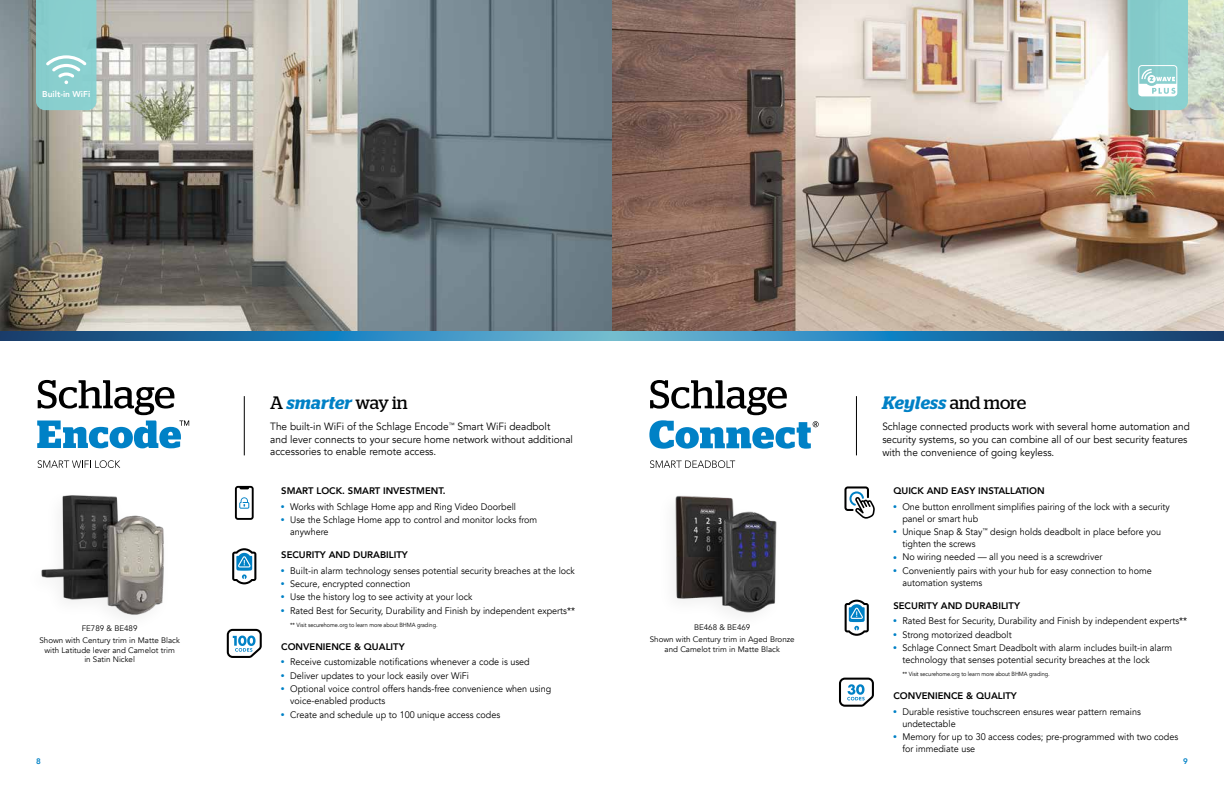
<style>
.page{position:relative;width:1224px;height:792px;background:#fff}
.page>*{position:absolute;margin:0;border:0;box-sizing:border-box;transform-origin:0 0}
.t1{font:italic 600 18px "Stag";letter-spacing:.015em;color:#0081c6}
.t2{font:10.5px/12.6px "Avenir";color:#000;scale:.95 1}
.t3{font:10.5px/12.6px "Avenir";color:#000;scale:.96 1}
.t4{font:9.5px/12px "Avenir";color:#000;scale:.95 1}
.t5{font:800 9.5px "Avenir";color:#000}
.t6{font:800 8.5px "Avenir";color:#fff}
.t7{font:8px/12.5px "Avenir";color:#000;text-align:center}
.t8{font:800 8px "Avenir";color:#0081c6}
.t9{font:6px "Avenir";letter-spacing:-.01em;color:#000;scale:.93 1}
.s1{font-weight:400;font-style:normal;color:#000}
</style>
<div class="page">
<svg style="left:650px;top:460px;width:85px;height:8px"></svg>
<svg style="left:649px;top:380px;width:170px;height:69px"></svg>
<svg style="left:844px;top:486px;width:31px;height:33px"></svg>
<img style="left:0;top:0;width:1224px;height:331px">
<svg style="left:839px;top:678px;width:35px;height:29px"></svg>
<hr style="left:856px;top:396px;width:1px;height:59px;background:#000">
<svg style="left:1128px;top:0;width:60px;height:110px;background:#92d1d1"></svg>
<svg style="left:845px;top:600px;width:24px;height:36px"></svg>
<svg style="left:232px;top:548px;width:24px;height:36px"></svg>
<svg style="left:227px;top:629px;width:35px;height:29px"></svg>
<svg style="left:235px;top:486px;width:19px;height:34px"></svg>
<hr style="left:244px;top:396px;width:1px;height:59px;background:#000">
<svg style="left:38px;top:460px;width:82px;height:8px"></svg>
<svg style="left:37px;top:380px;width:152px;height:68px"></svg>
<div style="left:36px;top:0;width:60px;height:110px;background:#89cfce"></div>
<img style="left:41px;top:495px;width:123px;height:121px">
<img style="left:674px;top:496px;width:103px;height:117px">
<svg style="left:0;top:331px;width:612px;height:9px;background:#2e7aab"></svg>
<svg style="left:612px;top:331px;width:612px;height:9px;background:#2e7aab"></svg>
<p class="t6" style="left:42px;top:87px;width:50px">Built-in WiFi</p>
<p class="t7" style="left:39px;top:622px;width:142px">FE789 &amp; BE489<br>Shown with Century trim in Matte Black</p>
<p class="t7" style="left:45px;top:645px;width:132px;line-height:9.6px">with Latitude lever and Camelot trim in Satin Nickel</p>
<h1 class="t1" style="left:270px;top:392px;width:139px"><span class="s1">A</span> smarter <span class="s1">way in</span></h1>
<p class="t3" style="left:270px;top:421px;width:317px">The built-in WiFi of the Schlage Encode<sup>™</sup> Smart WiFi deadbolt<br>and lever connects to your secure home network without additional accessories to enable remote access.</p>
<p class="t5" style="left:281px;top:483px;width:166px">SMART LOCK. SMART INVESTMENT.</p>
<p class="t4" style="left:281px;top:501px;width:249px"><sup>●</sup> Works with Schlage Home app and Ring Video Doorbell</p>
<p class="t4" style="left:290px;top:514px;width:262px;text-indent:-9px"><sup>●</sup> Use the Schlage Home app to control and monitor locks from anywhere</p>
<p class="t5" style="left:281px;top:547px;width:128px">SECURITY AND DURABILITY</p>
<p class="t4" style="left:281px;top:564px;width:311px"><sup>●</sup> Built-in alarm technology senses potential security breaches at the lock</p>
<p class="t4" style="left:281px;top:578px;width:137px"><sup>●</sup> Secure, encrypted connection</p>
<p class="t4" style="left:281px;top:591px;width:203px"><sup>●</sup> Use the history log to see activity at your lock</p>
<p class="t4" style="left:281px;top:605px;width:311px"><sup>●</sup> Rated Best for Security, Durability and Finish by independent experts**</p>
<p class="t9" style="left:290px;top:621px;width:160px">** Visit securehome.org to learn more about BHMA grading.</p>
<p class="t5" style="left:281px;top:639px;width:125px">CONVENIENCE &amp; QUALITY</p>
<p class="t4" style="left:281px;top:656px;width:263px"><sup>●</sup> Receive customizable notifications whenever a code is used</p>
<p class="t4" style="left:281px;top:670px;width:199px"><sup>●</sup> Deliver updates to your lock easily over WiFi</p>
<p class="t4" style="left:290px;top:683px;width:276px;text-indent:-9px"><sup>●</sup> Optional voice control offers hands-free convenience when using voice-enabled products</p>
<p class="t4" style="left:281px;top:709px;width:232px"><sup>●</sup> Create and schedule up to 100 unique access codes</p>
<p class="t7" style="left:650px;top:621px;width:146px">BE468 &amp; BE469<br>Shown with Century trim in Aged Bronze</p>
<p class="t7" style="left:665px;top:643px;width:117px">and Camelot trim in Matte Black</p>
<h1 class="t1" style="left:882px;top:392px;width:145px">Keyless <span class="s1">and more</span></h1>
<p class="t2" style="left:882px;top:421px;width:325px">Schlage connected products work with several home automation and security systems, so you can combine all of our best security features with the convenience of going keyless.</p>
<p class="t5" style="left:893px;top:483px;width:153px">QUICK AND EASY INSTALLATION</p>
<p class="t4" style="left:902px;top:501px;width:283px;text-indent:-9px"><sup>●</sup> One button enrollment simplifies pairing of the lock with a security panel or smart hub</p>
<p class="t4" style="left:902px;top:526px;width:274px;text-indent:-9px"><sup>●</sup> Unique Snap &amp; Stay<sup>™</sup> design holds deadbolt in place before you tighten the screws</p>
<p class="t4" style="left:893px;top:551px;width:222px"><sup>●</sup> No wiring needed — all you need is a screwdriver</p>
<p class="t4" style="left:902px;top:565px;width:264px;text-indent:-9px"><sup>●</sup> Conveniently pairs with your hub for easy connection to home automation systems</p>
<p class="t5" style="left:893px;top:598px;width:128px">SECURITY AND DURABILITY</p>
<p class="t4" style="left:893px;top:615px;width:311px"><sup>●</sup> Rated Best for Security, Durability and Finish by independent experts**</p>
<p class="t4" style="left:893px;top:629px;width:126px"><sup>●</sup> Strong motorized deadbolt</p>
<p class="t4" style="left:902px;top:642px;width:286px;text-indent:-9px"><sup>●</sup> Schlage Connect Smart Deadbolt with alarm includes built-in alarm technology that senses potential security breaches at the lock</p>
<p class="t9" style="left:902px;top:671px;width:160px">** Visit securehome.org to learn more about BHMA grading.</p>
<p class="t5" style="left:893px;top:688px;width:125px">CONVENIENCE &amp; QUALITY</p>
<p class="t4" style="left:902px;top:706px;width:253px;text-indent:-9px"><sup>●</sup> Durable resistive touchscreen ensures wear pattern remains undetectable</p>
<p class="t4" style="left:902px;top:731px;width:292px;text-indent:-9px"><sup>●</sup> Memory for up to 30 access codes; pre-programmed with two codes for immediate use</p>
<p class="t8" style="left:36px;top:755px;width:6px">8</p>
<p class="t8" style="left:1183px;top:755px;width:6px">9</p>
</div>
